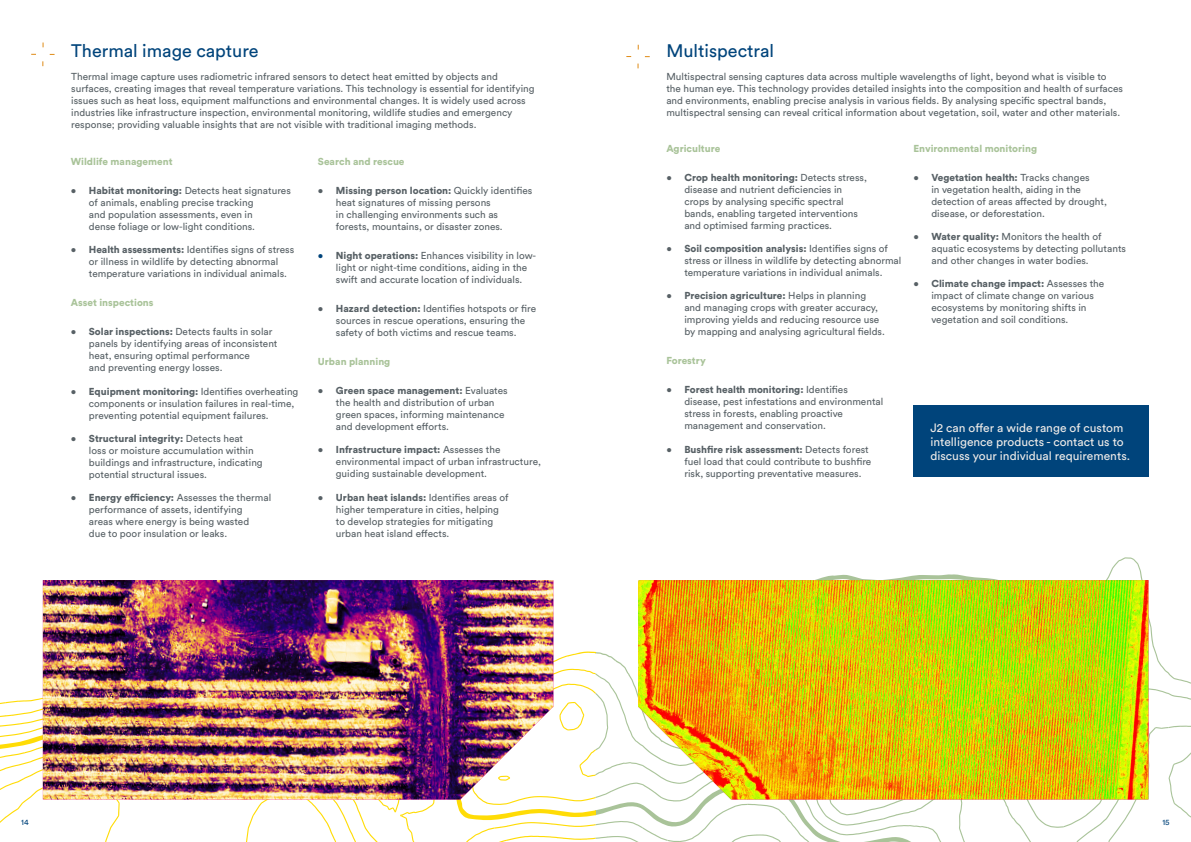
<style>
.page{position:relative;width:1191px;height:842px;background:#fff}
.page>*{position:absolute;margin:0;border:0;box-sizing:border-box;transform-origin:0 0}
.J2_Heading_2{font:18px "Circular Std";color:#00447b}
.J2_Body{font:12px/14px "Circular Std";color:#f0ece9}
.J2_Heading_2-2{font:10px/12px "Circular Std";color:#576065}
.J2_Body-2{font:10px/12px "Circular Std";color:#576065}
.J2_Bold_Body{font:900 10px "Circular Std";color:#a9c399}
.J2_Body-3{font:900 10px "Circular Std";color:#a9c399}
.t1{font:8px "Circular Std";color:#00447b}
.s1{font-weight:900}
.s2{color:#00447b}
</style>
<div class="page">
<svg style="left:0;top:557px;width:1191px;height:285px"></svg>
<img style="left:43px;top:580px;width:510px;height:219px">
<img style="left:638px;top:580px;width:510px;height:219px">
<div style="left:913px;top:405px;width:235px;height:72px;background:#00447b"></div>
<p class="J2_Heading_2" style="left:71px;top:40px;width:189px">Thermal image capture</p>
<p class="J2_Heading_2-2" style="left:71px;top:71px;width:465px">Thermal image capture uses radiometric infrared sensors to detect heat emitted by objects and surfaces, creating images that reveal temperature variations. This technology is essential for identifying issues such as heat loss, equipment malfunctions and environmental changes. It is widely used across industries like infrastructure inspection, environmental monitoring, wildlife studies and emergency response; providing valuable insights that are not visible with traditional imaging methods.</p>
<p class="J2_Bold_Body" style="left:71px;top:155px;width:103px">Wildlife management</p>
<p class="J2_Heading_2-2" style="left:89px;top:184px;width:203px;text-indent:-18px">• <span class="s1">Habitat monitoring:</span> Detects heat signatures of animals, enabling precise tracking<br>and population assessments, even in<br>dense foliage or low-light conditions.</p>
<p class="J2_Heading_2-2" style="left:89px;top:244px;width:207px;text-indent:-18px">• <span class="s1">Health assessments:</span> Identifies signs of stress or illness in wildlife by detecting abnormal temperature variations in individual animals.</p>
<p class="J2_Body-3" style="left:71px;top:296px;width:84px">Asset inspections</p>
<p class="J2_Heading_2-2" style="left:89px;top:326px;width:190px;text-indent:-18px">• <span class="s1">Solar inspections:</span> Detects faults in solar panels by identifying areas of inconsistent heat, ensuring optimal performance<br>and preventing energy losses.</p>
<p class="J2_Heading_2-2" style="left:89px;top:385px;width:211px;text-indent:-18px">• <span class="s1">Equipment monitoring:</span> Identifies overheating components or insulation failures in real-time, preventing potential equipment failures.</p>
<p class="J2_Heading_2-2" style="left:89px;top:432px;width:175px;text-indent:-18px">• <span class="s1">Structural integrity:</span> Detects heat loss or moisture accumulation within buildings and infrastructure, indicating potential structural issues.</p>
<p class="J2_Heading_2-2" style="left:89px;top:492px;width:184px;text-indent:-18px">• <span class="s1">Energy efficiency:</span> Assesses the thermal performance of assets, identifying<br>areas where energy is being wasted<br>due to poor insulation or leaks.</p>
<p class="J2_Body-3" style="left:318px;top:155px;width:88px">Search and rescue</p>
<p class="J2_Heading_2-2" style="left:336px;top:184px;width:198px;text-indent:-18px">• <span class="s1">Missing person location:</span> Quickly identifies heat signatures of missing persons<br>in challenging environments such as forests, mountains, or disaster zones.</p>
<p class="J2_Heading_2-2" style="left:336px;top:249px;width:202px;text-indent:-18px"><span class="s2">•</span> <span class="s1">Night operations:</span> Enhances visibility in low&shy;light or night-time conditions, aiding in the swift and accurate location of individuals.</p>
<p class="J2_Heading_2-2" style="left:336px;top:302px;width:202px;text-indent:-18px">• <span class="s1">Hazard detection:</span> Identifies hotspots or fire sources in rescue operations, ensuring the safety of both victims and rescue teams.</p>
<p class="J2_Body-3" style="left:318px;top:355px;width:74px">Urban planning</p>
<p class="J2_Heading_2-2" style="left:336px;top:384px;width:173px;text-indent:-18px">• <span class="s1">Green space management:</span> Evaluates the health and distribution of urban green spaces, informing maintenance and development efforts.</p>
<p class="J2_Heading_2-2" style="left:336px;top:444px;width:206px;text-indent:-18px">• <span class="s1">Infrastructure impact:</span> Assesses the environmental impact of urban infrastructure, guiding sustainable development.</p>
<p class="J2_Heading_2-2" style="left:336px;top:491px;width:174px;text-indent:-18px">• <span class="s1">Urban heat islands:</span> Identifies areas of higher temperature in cities, helping to develop strategies for mitigating urban heat island effects.</p>
<p class="J2_Heading_2" style="left:666px;top:40px;width:109px">Multispectral</p>
<p class="J2_Body-2" style="left:666px;top:71px;width:458px">Multispectral sensing captures data across multiple wavelengths of light, beyond what is visible to the human eye. This technology provides detailed insights into the composition and health of surfaces and environments, enabling precise analysis in various fields. By analysing specific spectral bands, multispectral sensing can reveal critical information about vegetation, soil, water and other materials.</p>
<p class="J2_Bold_Body" style="left:666px;top:142px;width:56px">Agriculture</p>
<p class="J2_Heading_2-2" style="left:684px;top:171px;width:184px;text-indent:-18px">• <span class="s1">Crop health monitoring:</span> Detects stress, disease and nutrient deficiencies in crops by analysing specific spectral bands, enabling targeted interventions and optimised farming practices.</p>
<p class="J2_Heading_2-2" style="left:684px;top:242px;width:218px;text-indent:-18px">• <span class="s1">Soil composition analysis:</span> Identifies signs of stress or illness in wildlife by detecting abnormal temperature variations in individual animals.</p>
<p class="J2_Heading_2-2" style="left:684px;top:290px;width:202px;text-indent:-18px">• <span class="s1">Precision agriculture:</span> Helps in planning and managing crops with greater accuracy, improving yields and reducing resource use by mapping and analysing agricultural fields.</p>
<p class="J2_Bold_Body" style="left:666px;top:354px;width:41px">Forestry</p>
<p class="J2_Heading_2-2" style="left:684px;top:384px;width:200px;text-indent:-18px">• <span class="s1">Forest health monitoring:</span> Identifies disease, pest infestations and environmental stress in forests, enabling proactive management and conservation.</p>
<p class="J2_Heading_2-2" style="left:684px;top:443px;width:188px;text-indent:-18px">• <span class="s1">Bushfire risk assessment:</span> Detects forest fuel load that could contribute to bushfire risk, supporting preventative measures.</p>
<p class="J2_Bold_Body" style="left:913px;top:142px;width:125px">Environmental monitoring</p>
<p class="J2_Heading_2-2" style="left:931px;top:171px;width:177px;text-indent:-18px">• <span class="s1">Vegetation health:</span> Tracks changes<br>in vegetation health, aiding in the detection of areas affected by drought, disease, or deforestation.</p>
<p class="J2_Heading_2-2" style="left:931px;top:230px;width:196px;text-indent:-18px">• <span class="s1">Water quality:</span> Monitors the health of aquatic ecosystems by detecting pollutants and other changes in water bodies.</p>
<p class="J2_Heading_2-2" style="left:931px;top:278px;width:174px;text-indent:-18px">• <span class="s1">Climate change impact:</span> Assesses the impact of climate change on various ecosystems by monitoring shifts in vegetation and soil conditions.</p>
<p class="J2_Body" style="left:930px;top:420px;width:201px">J2 can offer a wide range of custom intelligence products - contact us to discuss your individual requirements.</p>
<p class="t1" style="left:21px;top:817px;width:9px">14</p>
<p class="t1" style="left:1162px;top:817px;width:9px">15</p>
</div>
